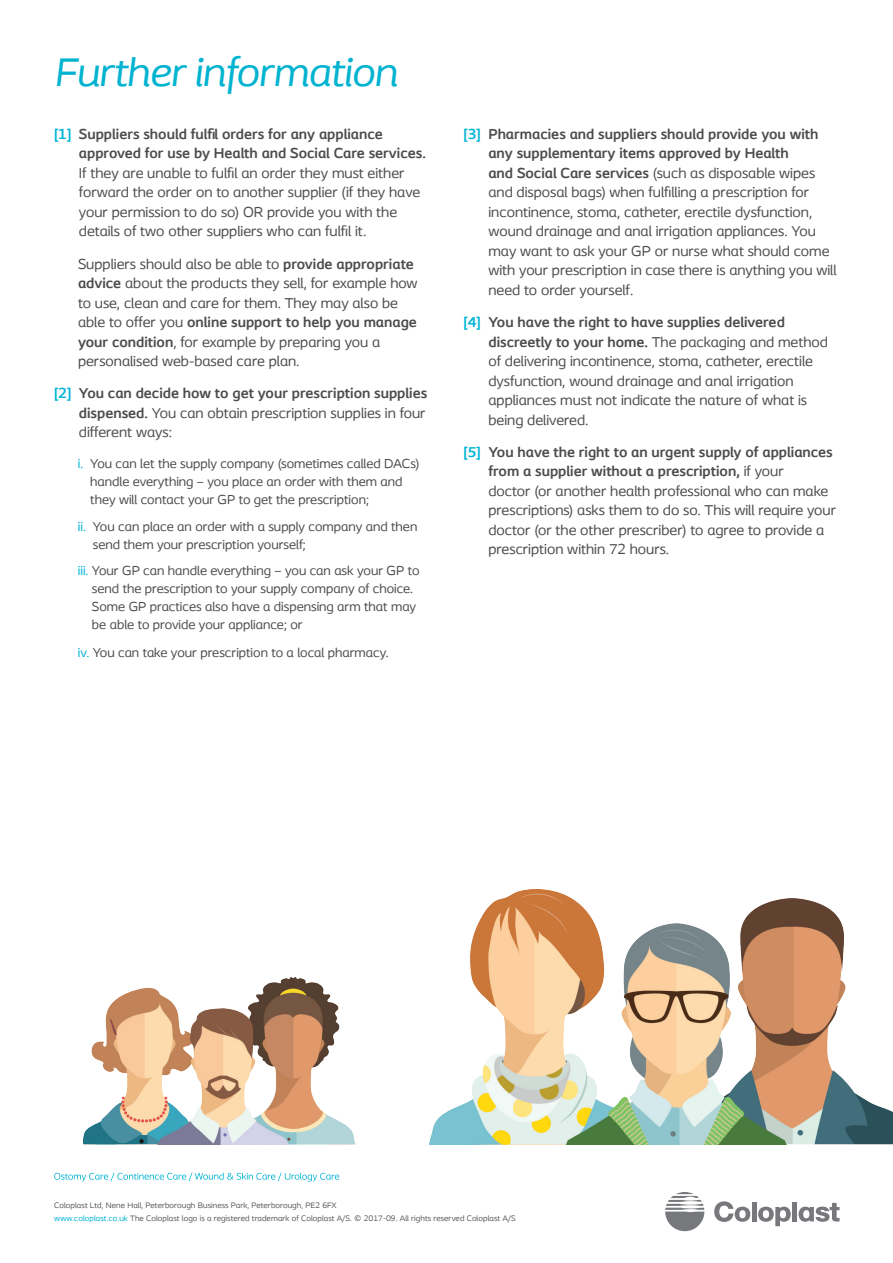
<style>
.page{position:relative;width:893px;height:1263px;background:#fff}
.page>*{position:absolute;margin:0;border:0;box-sizing:border-box;transform-origin:0 0}
.t1{font:italic 42px "Coloplast";letter-spacing:-.015em;color:#00b3d0}
._1__Body{font:15px/19.5px "Coloplast";color:#4b4c4d}
._1__Body-2{font:700 15px/19.5px "Coloplast";color:#4b4c4d;text-align:justify}
._1__Body-3{font:13.5px/18px "Coloplast";color:#4b4c4d}
.Sender_information{font:8.25px "Coloplast";letter-spacing:.01em;color:#57585a}
.s1{font-weight:700;color:#00b4d6}
.s2{font-weight:700}
.s3{color:#00b4d6}
.s4{font-weight:400}
.s5{color:#00b3d0}
</style>
<div class="page">
<img style="left:83px;top:977px;width:273px;height:167px">
<img style="left:430px;top:889px;width:463px;height:255px">
<svg style="left:54px;top:1173px;width:285px;height:8px"></svg>
<svg style="left:714px;top:1201px;width:36px;height:21px"></svg>
<hr style="left:752px;top:1202px;width:4px;height:19px;background:#76787b">
<div style="left:792px;top:1202px;width:5px;height:19px;background:#76787b"></div>
<svg style="left:758px;top:1206px;width:33px;height:20px"></svg>
<svg style="left:799px;top:1203px;width:40px;height:19px"></svg>
<svg style="left:665px;top:1192px;width:39px;height:39px"></svg>
<p class="t1" style="left:54px;top:46px;width:345px">Further information</p>
<p class="_1__Body" style="left:79px;top:124px;width:349px;text-indent:-25px"><span class="s1">[1]</span> <span class="s2">Suppliers should fulfil orders for any appliance approved for use by Health and Social Care services.<br></span>If they are unable to fulfil an order they must either forward the order on to another supplier (if they have your permission to do so) OR provide you with the details of two other suppliers who can fulfil it.</p>
<p class="_1__Body" style="left:78px;top:254px;width:341px">Suppliers should also be able to <span class="s2">provide appropriate advice</span> about the products they sell, for example how to use, clean and care for them. They may also be able to offer you <span class="s2">online support to help you manage your condition</span>, for example by preparing you a personalised web-based care plan.</p>
<p class="_1__Body-2" style="left:79px;top:383px;width:350px;text-indent:-25px"><span class="s3">[2]</span> You can decide how to get your prescription supplies dispensed. <span class="s4">You can obtain prescription supplies in four different ways:</span></p>
<p class="_1__Body-3" style="left:90px;top:454px;width:331px;text-indent:-12px"><span class="s3">i.</span> You can let the supply company (sometimes called DACs) handle everything – you place an order with them and they will contact your GP to get the prescription;</p>
<p class="_1__Body-3" style="left:93px;top:517px;width:326px;text-indent:-15px"><span class="s3">ii.</span> You can place an order with a supply company and then send them your prescription yourself;</p>
<p class="_1__Body-3" style="left:92px;top:561px;width:329px;text-indent:-14px"><span class="s3">iii.</span> Your GP can handle everything – you can ask your GP to send the prescription to your supply company of choice.<br>Some GP practices also have a dispensing arm that may be able to provide your appliance; or</p>
<p class="_1__Body-3" style="left:78px;top:643px;width:312px"><span class="s3">iv.</span> You can take your prescription to a local pharmacy.</p>
<p class="_1__Body" style="left:488px;top:124px;width:350px;text-indent:-25px"><span class="s1">[3]</span> <span class="s2">Pharmacies and suppliers should provide you with any supplementary items approved by Health<br>and Social Care services</span> (such as disposable wipes and disposal bags) when fulfilling a prescription for incontinence, stoma, catheter, erectile dysfunction, wound drainage and anal irrigation appliances. You may want to ask your GP or nurse what should come with your prescription in case there is anything you will need to order yourself.</p>
<p class="_1__Body" style="left:488px;top:312px;width:341px;text-indent:-25px"><span class="s1">[4]</span> <span class="s2">You have the right to have supplies delivered discreetly to your home.</span> The packaging and method of delivering incontinence, stoma, catheter, erectile dysfunction, wound drainage and anal irrigation appliances must not indicate the nature of what is being delivered.</p>
<p class="_1__Body" style="left:488px;top:442px;width:349px;text-indent:-25px"><span class="s1">[5]</span> <span class="s2">You have the right to an urgent supply of appliances from a supplier without a prescription,</span> if your<br>doctor (or another health professional who can make prescriptions) asks them to do so. This will require your doctor (or the other prescriber) to agree to provide a prescription within 72 hours.</p>
<p class="Sender_information" style="left:54px;top:1200px;width:284px">Coloplast Ltd, Nene Hall, Peterborough Business Park, Peterborough, PE2 6FX</p>
<p class="Sender_information" style="left:54px;top:1214px;width:463px"><span class="s5">www.coloplast.co.uk</span> The Coloplast logo is a registered trademark of Coloplast A/S. © 2017-09. All rights reserved Coloplast A/S</p>
</div>
